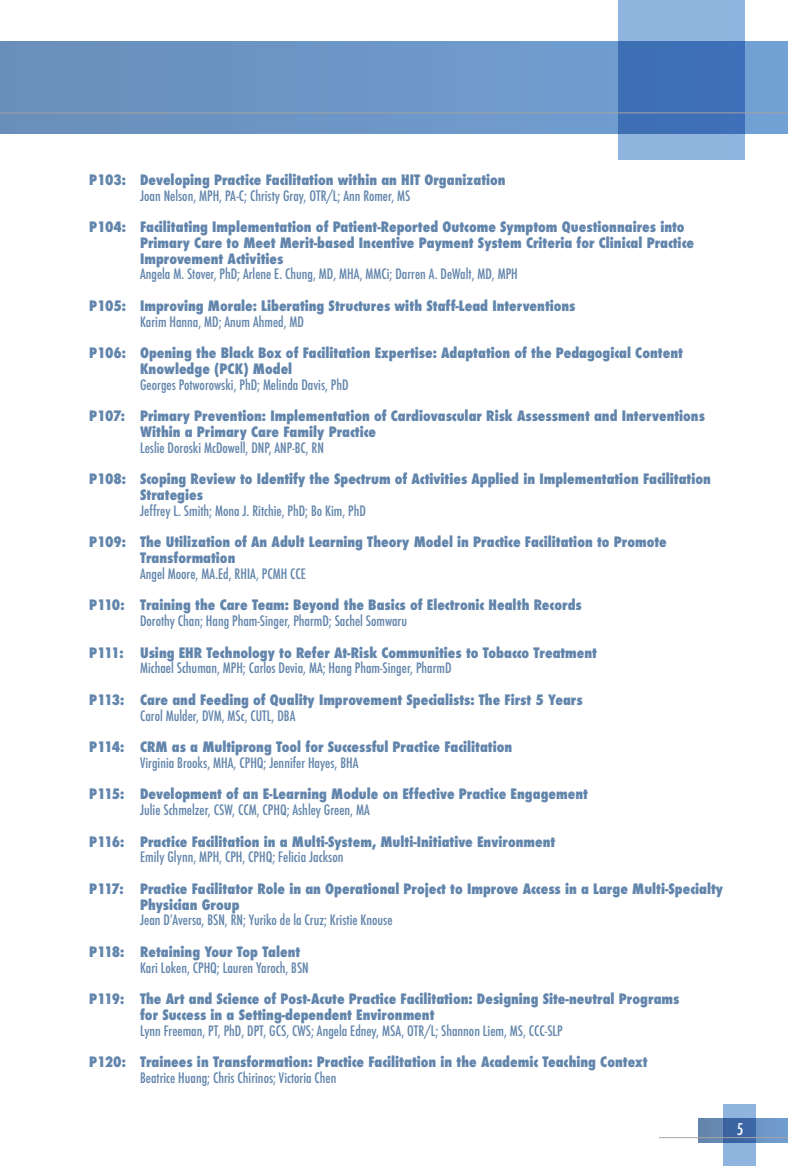
<style>
.page{position:relative;width:788px;height:1166px;background:#fff}
.page>*{position:absolute;margin:0;border:0;box-sizing:border-box;transform-origin:0 0}
.t1{font:500 condensed 15.75px "Futura";color:#fff}
.t2{font:800 condensed 14px/15.8px "Futura";color:#6285ac}
.t3{font:500 condensed 14px "Futura";color:#6285ac}
</style>
<div class="page">
<div style="left:618px;top:0;width:126px;height:159px;background:#8fb5df"></div>
<svg style="left:0;top:42px;width:788px;height:91px;background:#6590c2"></svg>
<hr style="left:0;top:113px;width:788px;height:1px;background:#a4a2a2">
<div style="left:723px;top:1104px;width:32px;height:62px;background:#8fb5df"></div>
<svg style="left:698px;top:1118px;width:90px;height:24px;background:#5981b4"></svg>
<hr style="left:659px;top:1137px;width:129px;height:1px;background:#a4a2a2">
<p class="t2" style="left:89px;top:172px;width:418px">P103: Developing Practice Facilitation within an HIT Organization</p>
<p class="t3" style="left:140px;top:186px;width:272px">Joan Nelson, MPH, PA-C; Christy Gray, OTR/L; Ann Romer, MS</p>
<p class="t2" style="left:140px;top:219px;width:555px;text-indent:-51px">P104: Facilitating Implementation of Patient-Reported Outcome Symptom Questionnaires into<br>Primary Care to Meet Merit-based Incentive Payment System Criteria for Clinical Practice<br>Improvement Activities</p>
<p class="t3" style="left:140px;top:265px;width:379px">Angela M. Stover, PhD; Arlene E. Chung, MD, MHA, MMCi; Darren A. DeWalt, MD, MPH</p>
<p class="t2" style="left:89px;top:298px;width:487px">P105: Improving Morale: Liberating Structures with Staff-Lead Interventions</p>
<p class="t3" style="left:140px;top:312px;width:165px">Karim Hanna, MD; Anum Ahmed, MD</p>
<p class="t2" style="left:140px;top:345px;width:544px;text-indent:-51px">P106: Opening the Black Box of Facilitation Expertise: Adaptation of the Pedagogical Content<br>Knowledge (PCK) Model</p>
<p class="t3" style="left:140px;top:375px;width:210px">Georges Potworowski, PhD; Melinda Davis, PhD</p>
<p class="t2" style="left:140px;top:408px;width:566px;text-indent:-51px">P107: Primary Prevention: Implementation of Cardiovascular Risk Assessment and Interventions<br>Within a Primary Care Family Practice</p>
<p class="t3" style="left:140px;top:438px;width:185px">Leslie Doroski McDowell, DNP, ANP-BC, RN</p>
<p class="t2" style="left:140px;top:471px;width:572px;text-indent:-51px">P108: Scoping Review to Identify the Spectrum of Activities Applied in Implementation Facilitation<br>Strategies</p>
<p class="t3" style="left:140px;top:501px;width:227px">Jeffrey L. Smith; Mona J. Ritchie, PhD; Bo Kim, PhD</p>
<p class="t2" style="left:140px;top:534px;width:528px;text-indent:-51px">P109: The Utilization of An Adult Learning Theory Model in Practice Facilitation to Promote<br>Transformation</p>
<p class="t3" style="left:140px;top:564px;width:167px">Angel Moore, MA.Ed, RHIA, PCMH CCE</p>
<p class="t2" style="left:89px;top:597px;width:494px">P110: Training the Care Team: Beyond the Basics of Electronic Health Records</p>
<p class="t3" style="left:140px;top:612px;width:268px">Dorothy Chan; Hang Pham-Singer, PharmD; Sachel Somwaru</p>
<p class="t2" style="left:89px;top:644px;width:509px">P111: Using EHR Technology to Refer At-Risk Communities to Tobacco Treatment</p>
<p class="t3" style="left:140px;top:659px;width:313px">Michael Schuman, MPH; Carlos Devia, MA; Hang Pham-Singer, PharmD</p>
<p class="t2" style="left:89px;top:692px;width:495px">P113: Care and Feeding of Quality Improvement Specialists: The First 5 Years</p>
<p class="t3" style="left:140px;top:706px;width:157px">Carol Mulder, DVM, MSc, CUTL, DBA</p>
<p class="t2" style="left:89px;top:739px;width:424px">P114: CRM as a Multiprong Tool for Successful Practice Facilitation</p>
<p class="t3" style="left:140px;top:753px;width:220px">Virginia Brooks, MHA, CPHQ; Jennifer Hayes, BHA</p>
<p class="t2" style="left:89px;top:786px;width:500px">P115: Development of an E-Learning Module on Effective Practice Engagement</p>
<p class="t3" style="left:140px;top:801px;width:231px">Julie Schmelzer, CSW, CCM, CPHQ; Ashley Green, MA</p>
<p class="t2" style="left:89px;top:833px;width:467px">P116: Practice Facilitation in a Multi-System, Multi-Initiative Environment</p>
<p class="t3" style="left:140px;top:848px;width:205px">Emily Glynn, MPH, CPH, CPHQ; Felicia Jackson</p>
<p class="t2" style="left:140px;top:881px;width:584px;text-indent:-51px">P117: Practice Facilitator Role in an Operational Project to Improve Access in a Large Multi-Specialty<br>Physician Group</p>
<p class="t3" style="left:140px;top:911px;width:254px">Jean D’Aversa, BSN, RN; Yuriko de la Cruz; Kristie Knouse</p>
<p class="t2" style="left:89px;top:944px;width:212px">P118: Retaining Your Top Talent</p>
<p class="t3" style="left:140px;top:958px;width:170px">Kari Loken, CPHQ; Lauren Yaroch, BSN</p>
<p class="t2" style="left:140px;top:991px;width:541px;text-indent:-51px">P119: The Art and Science of Post-Acute Practice Facilitation: Designing Site-neutral Programs for Success in a Setting-dependent Environment</p>
<p class="t3" style="left:140px;top:1021px;width:424px">Lynn Freeman, PT, PhD, DPT, GCS, CWS; Angela Edney, MSA, OTR/L; Shannon Liem, MS, CCC-SLP</p>
<p class="t2" style="left:89px;top:1054px;width:559px">P120: Trainees in Transformation: Practice Facilitation in the Academic Teaching Context</p>
<p class="t3" style="left:140px;top:1068px;width:198px">Beatrice Huang; Chris Chirinos; Victoria Chen</p>
<p class="t1" style="left:736px;top:1119px;width:8px">5</p>
</div>
